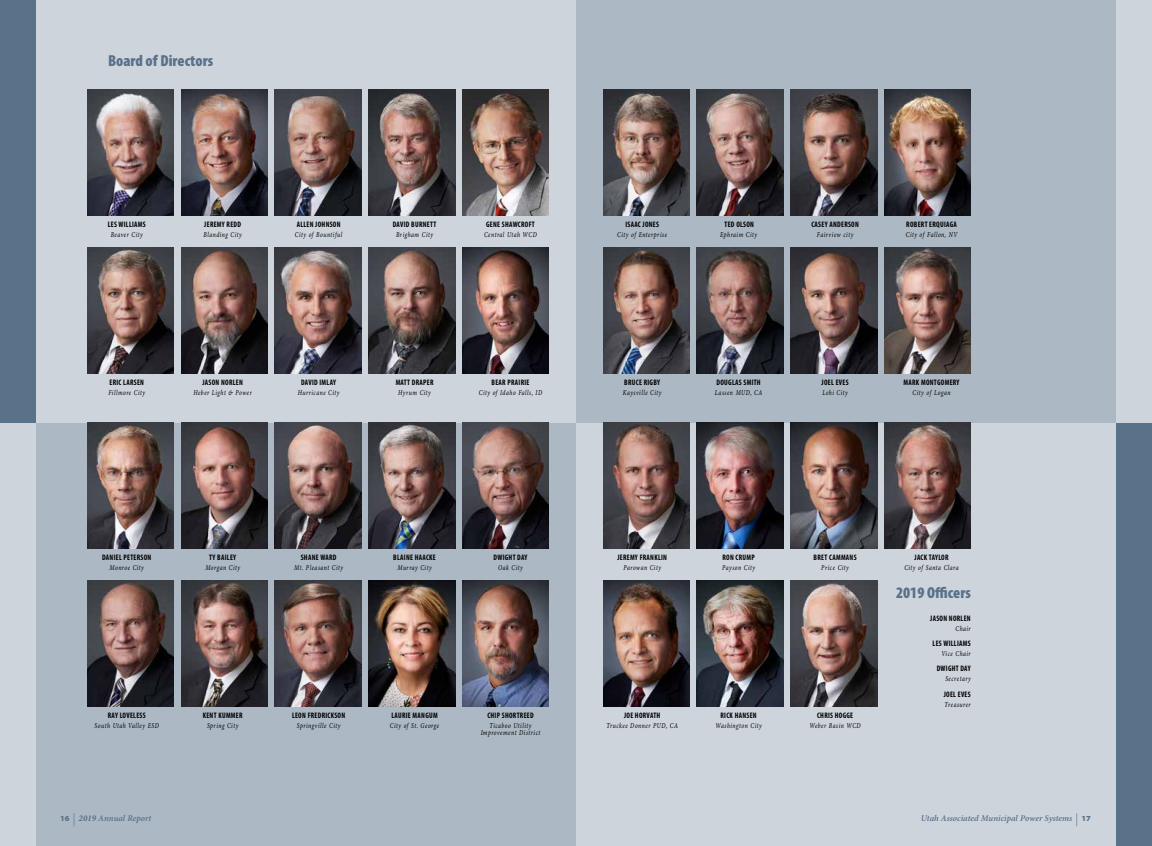
<style>
.page{position:relative;width:1152px;height:846px;background:#fff}
.page>*{position:absolute;margin:0;border:0;box-sizing:border-box;transform-origin:0 0}
.t1{font:900 condensed 16px "Myriad Pro";color:#597189}
.t2{font:italic 600 8.8px "Minion Pro";color:#597189}
.t3{font:700 condensed 8px "Myriad Pro";letter-spacing:.04em;color:#000;scale:.92 1}
.t4{font:900 semi-expanded 7.7px "Myriad Pro";color:#597189}
.t5{font:7.5px/7px "Minion Pro It Capt";letter-spacing:.08em;color:#000;text-align:center;scale:.77 1}
.s1{font-family:"Myriad Pro";font-weight:900;font-style:normal;font-stretch:semi-expanded;font-size:7.7px}
.s2{font-family:"Myriad Pro";font-weight:300;font-style:normal;font-size:13.2px}
.s3{font-weight:700}
.s4{font-weight:300;font-stretch:normal;font-size:13.2px}
</style>
<div class="page">
<div style="left:0;top:423px;width:576px;height:423px;background:#acb8c4"></div>
<div style="left:576px;top:0;width:576px;height:423px;background:#acb8c4"></div>
<div style="left:576px;top:423px;width:576px;height:423px;background:#cdd4dc"></div>
<div style="left:0;top:0;width:576px;height:423px;background:#cdd4dc"></div>
<img style="left:87px;top:90px;width:87px;height:126px">
<img style="left:275px;top:90px;width:86px;height:126px">
<img style="left:369px;top:90px;width:86px;height:126px">
<img style="left:603px;top:90px;width:86px;height:126px">
<img style="left:697px;top:90px;width:86px;height:126px">
<img style="left:791px;top:90px;width:86px;height:126px">
<img style="left:884px;top:90px;width:87px;height:126px">
<img style="left:463px;top:90px;width:86px;height:126px">
<img style="left:181px;top:90px;width:87px;height:126px">
<img style="left:87px;top:248px;width:87px;height:126px">
<img style="left:181px;top:248px;width:87px;height:126px">
<img style="left:275px;top:248px;width:86px;height:126px">
<img style="left:369px;top:248px;width:86px;height:126px">
<img style="left:463px;top:248px;width:86px;height:126px">
<img style="left:603px;top:248px;width:86px;height:126px">
<img style="left:697px;top:248px;width:86px;height:126px">
<img style="left:791px;top:248px;width:86px;height:126px">
<img style="left:884px;top:248px;width:87px;height:126px">
<img style="left:87px;top:423px;width:87px;height:126px">
<img style="left:275px;top:423px;width:86px;height:126px">
<img style="left:369px;top:423px;width:86px;height:126px">
<img style="left:181px;top:423px;width:87px;height:126px">
<img style="left:463px;top:423px;width:86px;height:126px">
<img style="left:603px;top:423px;width:86px;height:126px">
<img style="left:697px;top:423px;width:86px;height:126px">
<img style="left:791px;top:423px;width:86px;height:126px">
<img style="left:463px;top:581px;width:86px;height:126px">
<img style="left:369px;top:581px;width:86px;height:126px">
<img style="left:87px;top:581px;width:87px;height:126px">
<img style="left:181px;top:581px;width:87px;height:126px">
<img style="left:275px;top:581px;width:86px;height:126px">
<img style="left:603px;top:581px;width:86px;height:126px">
<img style="left:697px;top:581px;width:86px;height:126px">
<img style="left:791px;top:581px;width:86px;height:126px">
<img style="left:884px;top:423px;width:87px;height:126px">
<div style="left:1116px;top:423px;width:36px;height:423px;background:#597189"></div>
<div style="left:0;top:0;width:36px;height:423px;background:#597189"></div>
<div style="left:0;top:423px;width:36px;height:423px;background:#cdd4dc"></div>
<div style="left:1116px;top:0;width:36px;height:423px;background:#cdd4dc"></div>
<h1 class="t1" style="left:108px;top:52px;width:107px">Board of Directors</h1>
<p class="t3" style="left:108px;top:220px;width:43px">LES WILLIAMS</p>
<p class="t5" style="left:111px;top:231px;width:43px">Beaver City</p>
<p class="t3" style="left:204px;top:220px;width:41px">JEREMY REDD</p>
<p class="t5" style="left:204px;top:231px;width:51px">Blanding City</p>
<p class="t3" style="left:297px;top:220px;width:49px">ALLEN JOHNSON</p>
<p class="t5" style="left:295px;top:231px;width:63px">City of Bountiful</p>
<p class="t3" style="left:393px;top:220px;width:49px">DAVID BURNETT</p>
<p class="t5" style="left:396px;top:231px;width:50px">Brigham City</p>
<p class="t3" style="left:486px;top:220px;width:54px">GENE SHAWCROFT</p>
<p class="t5" style="left:484px;top:231px;width:70px">Central Utah WCD</p>
<p class="t3" style="left:625px;top:220px;width:38px">ISAAC JONES</p>
<p class="t5" style="left:617px;top:231px;width:66px">City of Enterprise</p>
<p class="t3" style="left:725px;top:220px;width:34px">TED OLSON</p>
<p class="t5" style="left:720px;top:231px;width:50px">Ephraim City</p>
<p class="t3" style="left:811px;top:220px;width:53px">CASEY ANDERSON</p>
<p class="t5" style="left:817px;top:231px;width:49px">Fairview city</p>
<p class="t3" style="left:906px;top:220px;width:56px">ROBERT ERQUIAGA</p>
<p class="t5" style="left:906px;top:231px;width:68px">City of Fallon, NV</p>
<p class="t3" style="left:110px;top:378px;width:39px">ERIC LARSEN</p>
<p class="t5" style="left:108px;top:389px;width:49px">Fillmore City</p>
<p class="t3" style="left:202px;top:378px;width:45px">JASON NORLEN</p>
<p class="t5" style="left:194px;top:389px;width:77px">Heber Light &amp; Power</p>
<p class="t3" style="left:301px;top:378px;width:40px">DAVID IMLAY</p>
<p class="t5" style="left:298px;top:389px;width:56px">Hurricane City</p>
<p class="t3" style="left:396px;top:378px;width:43px">MATT DRAPER</p>
<p class="t5" style="left:398px;top:389px;width:44px">Hyrum City</p>
<p class="t3" style="left:492px;top:378px;width:43px">BEAR PRAIRIE</p>
<p class="t5" style="left:479px;top:389px;width:84px">City of Idaho Falls, ID</p>
<p class="t3" style="left:624px;top:378px;width:40px">BRUCE RIGBY</p>
<p class="t5" style="left:623px;top:389px;width:52px">Kaysville City</p>
<p class="t3" style="left:717px;top:378px;width:50px">DOUGLAS SMITH</p>
<p class="t5" style="left:715px;top:389px;width:63px">Lassen MUD, CA</p>
<p class="t3" style="left:822px;top:378px;width:31px">JOEL EVES</p>
<p class="t5" style="left:822px;top:389px;width:34px">Lehi City</p>
<p class="t3" style="left:904px;top:378px;width:62px">MARK MONTGOMERY</p>
<p class="t5" style="left:913px;top:389px;width:51px">City of Logan</p>
<p class="t3" style="left:102px;top:553px;width:55px">DANIEL PETERSON</p>
<p class="t5" style="left:110px;top:564px;width:46px">Monroe City</p>
<p class="t3" style="left:209px;top:553px;width:31px">TY BAILEY</p>
<p class="t5" style="left:205px;top:564px;width:47px">Morgan City</p>
<p class="t3" style="left:301px;top:553px;width:40px">SHANE WARD</p>
<p class="t5" style="left:294px;top:564px;width:65px">Mt. Pleasant City</p>
<p class="t3" style="left:393px;top:553px;width:48px">BLAINE HAACKE</p>
<p class="t5" style="left:398px;top:564px;width:46px">Murray City</p>
<p class="t3" style="left:494px;top:553px;width:38px">DWIGHT DAY</p>
<p class="t5" style="left:498px;top:564px;width:34px">Oak City</p>
<p class="t3" style="left:617px;top:553px;width:55px">JEREMY FRANKLIN</p>
<p class="t5" style="left:623px;top:564px;width:50px">Parowan City</p>
<p class="t3" style="left:722px;top:553px;width:37px">RON CRUMP</p>
<p class="t5" style="left:722px;top:564px;width:44px">Payson City</p>
<p class="t3" style="left:814px;top:553px;width:48px">BRET CAMMANS</p>
<p class="t5" style="left:821px;top:564px;width:37px">Price City</p>
<p class="t3" style="left:915px;top:553px;width:39px">JACK TAYLOR</p>
<p class="t5" style="left:904px;top:564px;width:72px">City of Santa Clara</p>
<h1 class="t1" style="left:896px;top:584px;width:76px">2019 Officers</h1>
<p class="t3" style="left:930px;top:614px;width:45px">JASON NORLEN</p>
<p class="t5" style="left:955px;top:625px;width:21px">Chair</p>
<p class="t3" style="left:933px;top:639px;width:43px">LES WILLIAMS</p>
<p class="t5" style="left:941px;top:650px;width:40px">Vice Chair</p>
<p class="t3" style="left:937px;top:664px;width:38px">DWIGHT DAY</p>
<p class="t5" style="left:945px;top:676px;width:35px">Secretary</p>
<p class="t3" style="left:944px;top:690px;width:31px">JOEL EVES</p>
<p class="t5" style="left:945px;top:701px;width:36px">Treasurer</p>
<p class="t3" style="left:108px;top:711px;width:43px">RAY LOVELESS</p>
<p class="t5" style="left:95px;top:722px;width:85px">South Utah Valley ESD</p>
<p class="t3" style="left:203px;top:711px;width:45px">KENT KUMMER</p>
<p class="t5" style="left:207px;top:722px;width:42px">Spring City</p>
<p class="t3" style="left:292px;top:711px;width:59px">LEON FREDRICKSON</p>
<p class="t5" style="left:297px;top:722px;width:58px">Springville City</p>
<p class="t3" style="left:391px;top:711px;width:52px">LAURIE MANGUM</p>
<p class="t5" style="left:390px;top:722px;width:66px">City of St. George</p>
<p class="t3" style="left:487px;top:711px;width:52px">CHIP SHORTREED</p>
<p class="t5" style="left:481px;top:722px;width:79px">Ticaboo Utility<br>Improvement District</p>
<p class="t3" style="left:624px;top:711px;width:41px">JOE HORVATH</p>
<p class="t5" style="left:606px;top:722px;width:94px">Truckee Donner PUD, CA</p>
<p class="t3" style="left:721px;top:711px;width:41px">RICK HANSEN</p>
<p class="t5" style="left:716px;top:722px;width:62px">Washington City</p>
<p class="t3" style="left:817px;top:711px;width:41px">CHRIS HOGGE</p>
<p class="t5" style="left:810px;top:722px;width:68px">Weber Basin WCD</p>
<p class="t2" style="left:60px;top:813px;width:93px"><span class="s1">16</span> <span class="s2">|</span> <span class="s3">2019</span> Annual Report</p>
<p class="t4" style="left:1076px;top:814px;width:17px"><span class="s4">|</span> 17</p>
<p class="t2" style="left:921px;top:813px;width:153px">Utah Associated Municipal Power Systems</p>
</div>
